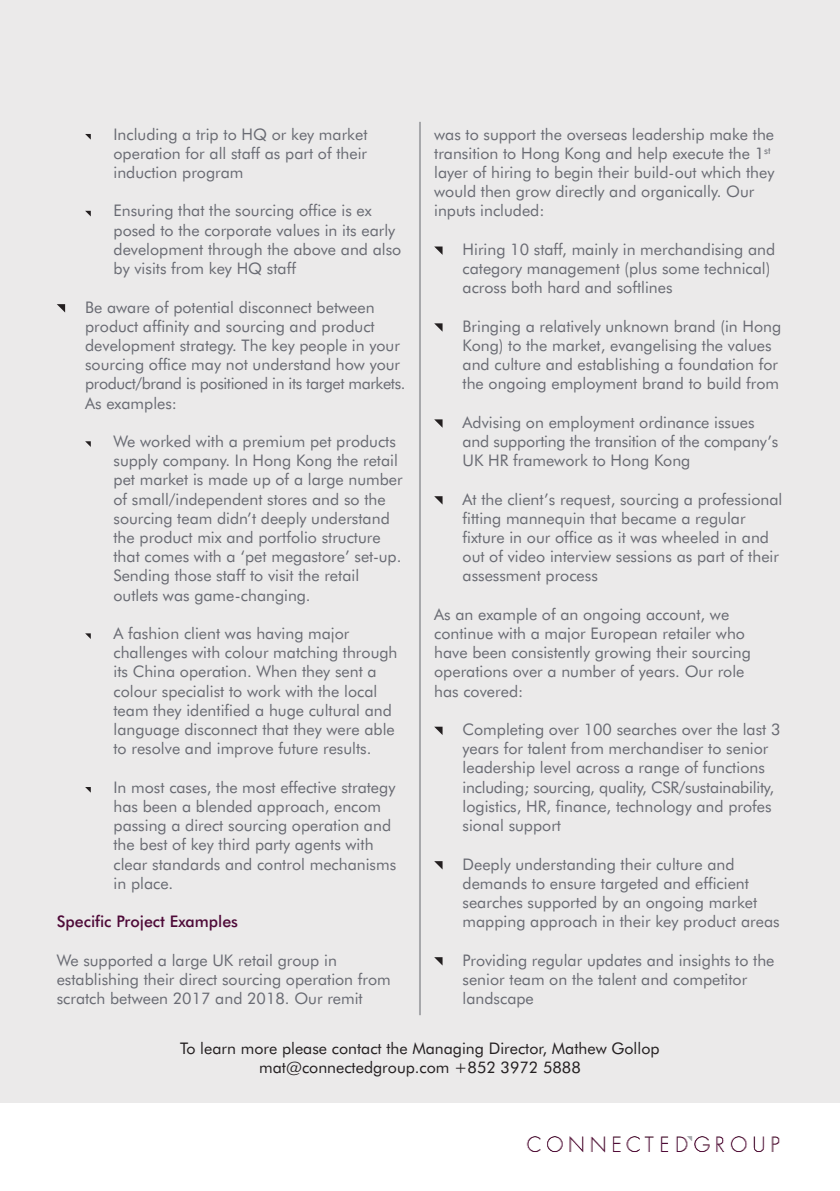
<style>
.page{position:relative;width:840px;height:1191px;background:#fff}
.page>*{position:absolute;margin:0;border:0;box-sizing:border-box;transform-origin:0 0}
.t1{font:16px/19.2px "Futura BT";color:#696b73}
.t2{font:16px/19.2px "Futura BT";color:#231f20;text-align:center}
.t3{font:500 16px "Futura BT";color:#4e0a38}
</style>
<div class="page">
<div style="left:0;top:0;width:839px;height:1102px;background:#ebeaea"></div>
<svg style="left:434px;top:419px;width:8px;height:8px"></svg>
<svg style="left:434px;top:496px;width:8px;height:8px"></svg>
<svg style="left:434px;top:726px;width:8px;height:9px"></svg>
<svg style="left:434px;top:861px;width:8px;height:8px"></svg>
<svg style="left:434px;top:957px;width:8px;height:8px"></svg>
<svg style="left:85px;top:441px;width:6px;height:6px"></svg>
<svg style="left:85px;top:633px;width:6px;height:6px"></svg>
<svg style="left:85px;top:787px;width:6px;height:5px"></svg>
<svg style="left:434px;top:246px;width:8px;height:9px"></svg>
<svg style="left:434px;top:323px;width:8px;height:8px"></svg>
<svg style="left:85px;top:211px;width:6px;height:5px"></svg>
<svg style="left:85px;top:134px;width:6px;height:6px"></svg>
<svg style="left:57px;top:304px;width:8px;height:8px"></svg>
<img style="left:526px;top:1136px;width:254px;height:17px">
<hr style="left:419px;top:122px;width:2px;height:893px;background:#a7a8ab">
<p class="t1" style="left:113px;top:126px;width:255px;text-align:justify">Including a trip to HQ or key market operation for all staff as part of their induction program</p>
<p class="t1" style="left:113px;top:202px;width:289px">Ensuring that the sourcing office is ex posed to the corporate values in its early development through the above and also by visits from key HQ staff</p>
<p class="t1" style="left:85px;top:298px;width:322px">Be aware of potential disconnect between product affinity and sourcing and product development strategy. The key people in your sourcing office may not understand how your product/brand is positioned in its target markets.<br>As examples:</p>
<p class="t1" style="left:113px;top:433px;width:290px">We worked with a premium pet products supply company. In Hong Kong the retail pet market is made up of a large number of small/independent stores and so the sourcing team didn’t deeply understand the product mix and portfolio structure that comes with a ‘pet megastore’ set-up.<br>Sending those staff to visit the retail outlets was game-changing.</p>
<p class="t1" style="left:113px;top:625px;width:285px">A fashion client was having major challenges with colour matching through its China operation. When they sent a colour specialist to work with the local team they identified a huge cultural and language disconnect that they were able to resolve and improve future results.</p>
<p class="t1" style="left:113px;top:778px;width:284px">In most cases, the most effective strategy has been a blended approach, encom passing a direct sourcing operation and the best of key third party agents with clear standards and control mechanisms in place.</p>
<p class="t3" style="left:57px;top:915px;width:183px">Specific Project Examples</p>
<p class="t1" style="left:57px;top:951px;width:335px">We supported a large UK retail group in establishing their direct sourcing operation from scratch between 2017 and 2018. Our remit</p>
<p class="t1" style="left:434px;top:126px;width:341px">was to support the overseas leadership make the transition to Hong Kong and help execute the 1<sup>st </sup>layer of hiring to begin their build-out which they would then grow directly and organically. Our inputs included:</p>
<p class="t1" style="left:462px;top:241px;width:314px">Hiring 10 staff, mainly in merchandising and category management (plus some technical) across both hard and softlines</p>
<p class="t1" style="left:462px;top:318px;width:320px">Bringing a relatively unknown brand (in Hong Kong) to the market, evangelising the values and culture and establishing a foundation for the ongoing employment brand to build from</p>
<p class="t1" style="left:462px;top:414px;width:317px">Advising on employment ordinance issues and supporting the transition of the company’s<br>UK HR framework to Hong Kong</p>
<p class="t1" style="left:462px;top:490px;width:321px">At the client’s request, sourcing a professional fitting mannequin that became a regular fixture in our office as it was wheeled in and out of video interview sessions as part of their assessment process</p>
<p class="t1" style="left:434px;top:606px;width:318px">As an example of an ongoing account, we continue with a major European retailer who have been consistently growing their sourcing operations over a number of years. Our role has covered:</p>
<p class="t1" style="left:462px;top:721px;width:319px">Completing over 100 searches over the last 3 years for talent from merchandiser to senior leadership level across a range of functions including; sourcing, quality, CSR/sustainability, logistics, HR, finance, technology and profes sional support</p>
<p class="t1" style="left:462px;top:855px;width:318px">Deeply understanding their culture and demands to ensure targeted and efficient searches supported by an ongoing market mapping approach in their key product areas</p>
<p class="t1" style="left:462px;top:951px;width:313px">Providing regular updates and insights to the senior team on the talent and competitor landscape</p>
<p class="t2" style="left:180px;top:1040px;width:480px">To learn more please contact the Managing Director, Mathew Gollop mat@connectedgroup.com +852 3972 5888</p>
</div>
